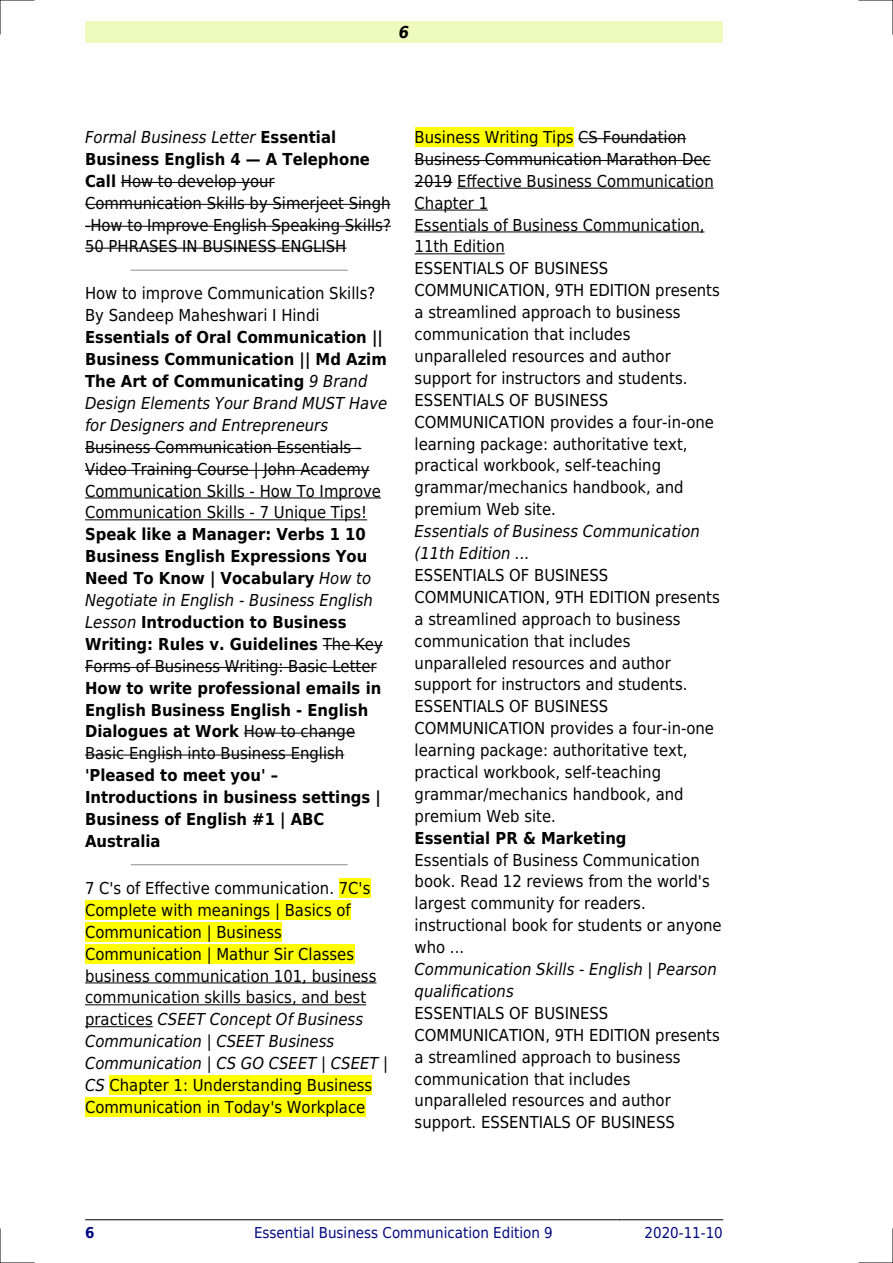
<style>
.page{position:relative;width:893px;height:1263px;background:#fff}
.page>*{position:absolute;margin:0;border:0;box-sizing:border-box;transform-origin:0 0}
.t1{font:16.5px/21.9px "DejaVu Sans Condensed";color:#000}
.t2{font:700 16.5px/21.9px "DejaVu Sans Condensed";color:#000}
.t3{font:italic 16.5px/21.9px "DejaVu Sans Condensed";color:#000}
.t4{font:italic 700 16.5px "DejaVu Sans Condensed";color:#000}
.t5{font:15px "DejaVu Sans Condensed";color:#000880}
.t6{font:700 15px "DejaVu Sans Condensed";color:#000880}
.s1{font-weight:400;font-style:italic}
.s2{font-weight:700}
.s3{font-weight:400}
.s4{font-style:italic}
</style>
<div class="page">
<div style="left:85px;top:21px;width:638px;height:22px;background:#effbbe"></div>
<hr style="left:85px;top:1219px;width:102px;height:1px;background:#000">
<hr style="left:187px;top:1219px;width:432px;height:1px;background:#000">
<hr style="left:620px;top:1219px;width:103px;height:1px;background:#000">
<hr style="left:121px;top:182px;width:154px;height:1px;background:#000">
<hr style="left:85px;top:204px;width:305px;height:1px;background:#000">
<hr style="left:85px;top:226px;width:306px;height:1px;background:#000">
<hr style="left:85px;top:248px;width:261px;height:1px;background:#000">
<hr style="left:131px;top:270px;width:216px;height:1px;background:#999">
<hr style="left:85px;top:448px;width:276px;height:1px;background:#000">
<hr style="left:85px;top:470px;width:285px;height:1px;background:#000">
<hr style="left:85px;top:498px;width:296px;height:1px;background:#000">
<hr style="left:85px;top:519px;width:282px;height:1px;background:#000">
<hr style="left:323px;top:645px;width:60px;height:1px;background:#000">
<hr style="left:85px;top:667px;width:292px;height:1px;background:#000">
<hr style="left:244px;top:733px;width:111px;height:1px;background:#000">
<hr style="left:85px;top:755px;width:259px;height:1px;background:#000">
<hr style="left:131px;top:864px;width:216px;height:1px;background:#999">
<div style="left:339px;top:879px;width:31px;height:19px;background:#ff0"></div>
<div style="left:85px;top:900px;width:266px;height:20px;background:#ff0"></div>
<div style="left:85px;top:922px;width:197px;height:20px;background:#ff0"></div>
<div style="left:85px;top:944px;width:269px;height:19px;background:#ff0"></div>
<hr style="left:85px;top:982px;width:291px;height:1px;background:#000">
<hr style="left:85px;top:1004px;width:281px;height:1px;background:#000">
<hr style="left:85px;top:1026px;width:68px;height:1px;background:#000">
<div style="left:110px;top:1076px;width:262px;height:19px;background:#ff0"></div>
<div style="left:85px;top:1097px;width:280px;height:20px;background:#ff0"></div>
<div style="left:415px;top:128px;width:159px;height:19px;background:#ff0"></div>
<hr style="left:578px;top:138px;width:108px;height:1px;background:#000">
<hr style="left:415px;top:160px;width:296px;height:1px;background:#000">
<hr style="left:415px;top:182px;width:37px;height:1px;background:#000">
<hr style="left:457px;top:188px;width:257px;height:1px;background:#000">
<hr style="left:415px;top:210px;width:73px;height:1px;background:#000">
<hr style="left:415px;top:232px;width:289px;height:1px;background:#000">
<hr style="left:415px;top:253px;width:90px;height:1px;background:#000">
<hr style="left:0;top:0;width:34px;height:1px;background:#000">
<hr style="left:859px;top:0;width:34px;height:1px;background:#000">
<hr style="left:0;top:1262px;width:34px;height:1px;background:#000">
<hr style="left:859px;top:1262px;width:34px;height:1px;background:#000">
<hr style="left:0;top:0;width:1px;height:34px;background:#000">
<hr style="left:0;top:1229px;width:1px;height:34px;background:#000">
<hr style="left:892px;top:0;width:1px;height:34px;background:#000">
<hr style="left:892px;top:1229px;width:1px;height:34px;background:#000">
<p class="t4" style="left:399px;top:23px;width:12px">6</p>
<p class="t2" style="left:85px;top:126px;width:253px"><span class="s1">Formal Business Letter</span> Essential<br>Business English 4</p>
<p class="t1" style="left:85px;top:148px;width:307px;text-indent:181px"><span class="s2">A Telephone<br>Call</span> How to develop your<br>Communication Skills by Simerjeet Singh -How to Improve English Speaking Skills?<br>50 PHRASES IN BUSINESS ENGLISH</p>
<p class="t1" style="left:85px;top:283px;width:292px">How to improve Communication Skills?<br>By Sandeep Maheshwari I Hindi</p>
<p class="t2" style="left:85px;top:327px;width:304px">Essentials of Oral Communication || Business Communication || Md Azim The Art of Communicating <span class="s1">9 Brand Design Elements Your Brand MUST Have for Designers and Entrepreneurs</span></p>
<p class="t1" style="left:85px;top:436px;width:297px">Business Communication Essentials - Video Training Course | John Academy Communication Skills - How To Improve Communication Skills - 7 Unique Tips!</p>
<p class="t2" style="left:85px;top:524px;width:299px">Speak like a Manager: Verbs 1 10<br>Business English Expressions You Need To Know | Vocabulary <span class="s1">How to Negotiate in English - Business English Lesson</span> Introduction to Business Writing: Rules v. Guidelines <span class="s3">The Key Forms of Business Writing: Basic Letter</span></p>
<p class="t2" style="left:85px;top:677px;width:298px">How to write professional emails in English Business English - English Dialogues at Work <span class="s3">How to change Basic English into Business English</span></p>
<p class="t2" style="left:85px;top:764px;width:297px">'Pleased to meet you'<br>Introductions in business settings |<br>Business of English #1 | ABC<br>Australia</p>
<p class="t1" style="left:85px;top:877px;width:305px">7 C's of Effective communication. 7C's Complete with meanings | Basics of Communication | Business Communication | Mathur Sir Classes business communication 101, business communication skills basics, and best practices <span class="s4">CSEET Concept Of Business Communication | CSEET Business Communication | CS GO CSEET | CSEET | CS</span> Chapter 1: Understanding Business Communication in Today's Workplace</p>
<p class="t1" style="left:415px;top:126px;width:307px">Business Writing Tips CS Foundation<br>Business Communication Marathon Dec<br>2019 Effective Business Communication<br>Chapter 1<br>Essentials of Business Communication,<br>11th Edition<br>ESSENTIALS OF BUSINESS<br>COMMUNICATION, 9TH EDITION presents a streamlined approach to business communication that includes unparalleled resources and author support for instructors and students.<br>ESSENTIALS OF BUSINESS<br>COMMUNICATION provides a four-in-one learning package: authoritative text, practical workbook, self-teaching grammar/mechanics handbook, and premium Web site.</p>
<p class="t3" style="left:415px;top:520px;width:287px">Essentials of Business Communication (11th Edition ...</p>
<p class="t1" style="left:415px;top:564px;width:307px">ESSENTIALS OF BUSINESS<br>COMMUNICATION, 9TH EDITION presents a streamlined approach to business communication that includes unparalleled resources and author support for instructors and students.<br>ESSENTIALS OF BUSINESS<br>COMMUNICATION provides a four-in-one learning package: authoritative text, practical workbook, self-teaching grammar/mechanics handbook, and premium Web site.</p>
<p class="t2" style="left:415px;top:827px;width:213px">Essential PR &amp; Marketing</p>
<p class="t1" style="left:415px;top:849px;width:309px">Essentials of Business Communication book. Read 12 reviews from the world's largest community for readers. instructional book for students or anyone who ...</p>
<p class="t3" style="left:415px;top:958px;width:304px">Communication Skills - English | Pearson qualifications</p>
<p class="t1" style="left:415px;top:1002px;width:307px">ESSENTIALS OF BUSINESS<br>COMMUNICATION, 9TH EDITION presents a streamlined approach to business communication that includes unparalleled resources and author support. ESSENTIALS OF BUSINESS</p>
<p class="t6" style="left:85px;top:1224px;width:11px">6</p>
<p class="t5" style="left:254px;top:1224px;width:300px">Essential Business Communication Edition 9</p>
<p class="t5" style="left:644px;top:1224px;width:80px">2020-11-10</p>
</div>
